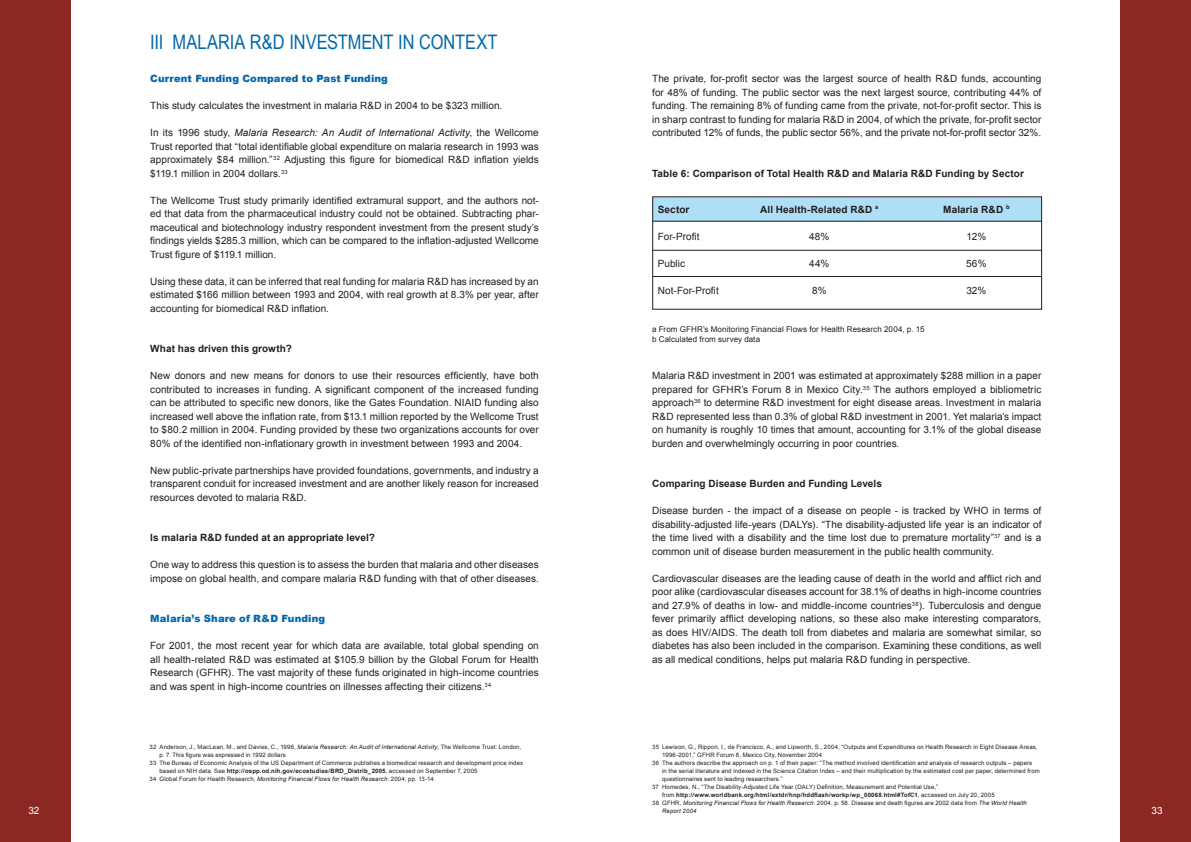
<style>
.page{position:relative;width:1191px;height:842px;background:#fff}
.page>*{position:absolute;margin:0;border:0;box-sizing:border-box;transform-origin:0 0}
.t1{font:20px "Arial Narrow";color:#0067aa}
.t2{font:10px/13.5px "Arial";color:#231f20;text-align:justify}
.t3{font:700 10px "Arial";letter-spacing:.01em;color:#231f20}
.t4{font:900 10px "Arial";letter-spacing:.01em;color:#0067aa}
.t5{font:10px "Arial";color:#fff}
.t6{font:8px/10px "Arial";letter-spacing:.01em;color:#231f20}
.t7{font:6px "Arial";letter-spacing:.02em;color:#231f20}
.t8{font:700 6px "Arial";letter-spacing:.025em;color:#231f20}
.t9{font:italic 6px "Arial";letter-spacing:.025em;color:#231f20}
.s1{font-style:italic}
.s2{font-weight:400}
</style>
<div class="page">
<div style="left:0;top:0;width:71px;height:842px;background:#8c2824"></div>
<div style="left:1120px;top:0;width:71px;height:842px;background:#8c2824"></div>
<div style="left:652px;top:197px;width:389px;height:24px;background:#afdef7"></div>
<hr style="left:652px;top:276px;width:389px;height:1px;background:#231f20">
<hr style="left:652px;top:221px;width:389px;height:1px;background:#231f20">
<hr style="left:652px;top:250px;width:389px;height:1px;background:#231f20">
<h1 class="t1" style="left:150px;top:30px;width:349px">III MALARIA R&amp;D INVESTMENT IN CONTEXT</h1>
<p class="t4" style="left:150px;top:73px;width:239px">Current Funding Compared to Past Funding</p>
<p class="t2" style="left:150px;top:99px;width:353px">This study calculates the investment in malaria R&amp;D in 2004 to be $323 million.</p>
<p class="t2" style="left:150px;top:126px;width:390px">In its 1996 study, <span class="s1">Malaria Research: An Audit of International Activity</span>, the Wellcome Trust reported that “total identifiable global expenditure on malaria research in 1993 was approximately $84 million.”<sup>32</sup> Adjusting this figure for biomedical R&amp;D inflation yields $119.1 million in 2004 dollars.<sup>33</sup></p>
<p class="t2" style="left:150px;top:194px;width:390px">The Wellcome Trust study primarily identified extramural support, and the authors not&shy;ed that data from the pharmaceutical industry could not be obtained. Subtracting phar&shy;maceutical and biotechnology industry respondent investment from the present study’s findings yields $285.3 million, which can be compared to the inflation-adjusted Wellcome Trust figure of $119.1 million.</p>
<p class="t2" style="left:150px;top:275px;width:390px">Using these data, it can be inferred that real funding for malaria R&amp;D has increased by an estimated $166 million between 1993 and 2004, with real growth at 8.3% per year, after accounting for biomedical R&amp;D inflation.</p>
<p class="t3" style="left:150px;top:343px;width:143px">What has driven this growth?</p>
<p class="t2" style="left:150px;top:369px;width:390px">New donors and new means for donors to use their resources efficiently, have both contributed to increases in funding. A significant component of the increased funding can be attributed to specific new donors, like the Gates Foundation. NIAID funding also increased well above the inflation rate, from $13.1 million reported by the Wellcome Trust to $80.2 million in 2004. Funding provided by these two organizations accounts for over 80% of the identified non-inflationary growth in investment between 1993 and 2004.</p>
<p class="t2" style="left:150px;top:464px;width:390px">New public-private partnerships have provided foundations, governments, and industry a transparent conduit for increased investment and are another likely reason for increased resources devoted to malaria R&amp;D.</p>
<p class="t3" style="left:150px;top:532px;width:226px">Is malaria R&amp;D funded at an appropriate level?</p>
<p class="t2" style="left:150px;top:558px;width:390px">One way to address this question is to assess the burden that malaria and other diseases impose on global health, and compare malaria R&amp;D funding with that of other diseases.</p>
<p class="t4" style="left:150px;top:613px;width:176px">Malaria’s Share of R&amp;D Funding</p>
<p class="t2" style="left:150px;top:639px;width:390px">For 2001, the most recent year for which data are available, total global spending on all health-related R&amp;D was estimated at $105.9 billion by the Global Forum for Health Research (GFHR). The vast majority of these funds originated in high-income countries and was spent in high-income countries on illnesses affecting their citizens.<sup>34</sup></p>
<p class="t2" style="left:652px;top:72px;width:391px">The private, for-profit sector was the largest source of health R&amp;D funds, accounting for 48% of funding. The public sector was the next largest source, contributing 44% of funding. The remaining 8% of funding came from the private, not-for-profit sector. This is in sharp contrast to funding for malaria R&amp;D in 2004, of which the private, for-profit sector contributed 12% of funds, the public sector 56%, and the private not-for-profit sector 32%.</p>
<p class="t3" style="left:652px;top:168px;width:373px">Table 6: Comparison of Total Health R&amp;D and Malaria R&amp;D Funding by Sector</p>
<p class="t3" style="left:658px;top:204px;width:33px">Sector</p>
<p class="t2" style="left:658px;top:229px;width:43px">For-Profit</p>
<p class="t2" style="left:658px;top:256px;width:29px">Public</p>
<p class="t2" style="left:658px;top:283px;width:62px">Not-For-Profit</p>
<p class="t3" style="left:760px;top:204px;width:120px">All Health-Related R&amp;D <sup>a</sup></p>
<p class="t2" style="left:809px;top:229px;width:22px">48%</p>
<p class="t2" style="left:809px;top:256px;width:22px">44%</p>
<p class="t2" style="left:812px;top:283px;width:16px">8%</p>
<p class="t3" style="left:943px;top:204px;width:68px">Malaria R&amp;D <sup>b</sup></p>
<p class="t2" style="left:966px;top:229px;width:21px">12%</p>
<p class="t2" style="left:966px;top:256px;width:22px">56%</p>
<p class="t2" style="left:966px;top:283px;width:22px">32%</p>
<p class="t6" style="left:652px;top:325px;width:274px">a From GFHR’s Monitoring Financial Flows for Health Research 2004, p. 15 b Calculated from survey data</p>
<p class="t2" style="left:652px;top:369px;width:391px">Malaria R&amp;D investment in 2001 was estimated at approximately $288 million in a paper prepared for GFHR’s Forum 8 in Mexico City.<sup>35</sup> The authors employed a bibliometric approach<sup>36</sup> to determine R&amp;D investment for eight disease areas. Investment in malaria R&amp;D represented less than 0.3% of global R&amp;D investment in 2001. Yet malaria’s impact on humanity is roughly 10 times that amount, accounting for 3.1% of the global disease burden and overwhelmingly occurring in poor countries.</p>
<p class="t3" style="left:652px;top:478px;width:231px">Comparing Disease Burden and Funding Levels</p>
<p class="t2" style="left:652px;top:504px;width:391px">Disease burden - the impact of a disease on people - is tracked by WHO in terms of disability-adjusted life-years (DALYs). “The disability-adjusted life year is an indicator of the time lived with a disability and the time lost due to premature mortality”<sup>37</sup> and is a common unit of disease burden measurement in the public health community.</p>
<p class="t2" style="left:652px;top:572px;width:391px">Cardiovascular diseases are the leading cause of death in the world and afflict rich and poor alike (cardiovascular diseases account for 38.1% of deaths in high-income countries and 27.9% of deaths in low- and middle-income countries<sup>38</sup>). Tuberculosis and dengue fever primarily afflict developing nations, so these also make interesting comparators, as does HIV/AIDS. The death toll from diabetes and malaria are somewhat similar, so diabetes has also been included in the comparison. Examining these conditions, as well as all medical conditions, helps put malaria R&amp;D funding in perspective.</p>
<p class="t7" style="left:652px;top:743px;width:387px">35 Lewison, G., Rippon, I., de Francisco, A., and Lipworth, S., 2004, “Outputs and Expenditures on Health Research in Eight Disease Areas,</p>
<p class="t7" style="left:662px;top:751px;width:161px">1996-2001,” GFHR Forum 8, Mexico City, November 2004</p>
<p class="t7" style="left:652px;top:759px;width:381px">36 The authors describe the approach on p. 1 of their paper: “The method involved identification and analysis of research outputs – papers</p>
<p class="t7" style="left:662px;top:767px;width:379px">in the serial literature and indexed in the Science Citation Index – and their multiplication by the estimated cost per paper, determined from</p>
<p class="t7" style="left:662px;top:775px;width:122px">questionnaires sent to leading researchers.”</p>
<p class="t7" style="left:652px;top:783px;width:287px">37 Homedes, N., “The Disability-Adjusted Life Year (DALY) Definition, Measurement and Potential Use,”</p>
<p class="t8" style="left:662px;top:791px;width:334px"><span class="s2">from</span> http://www.worldbank.org/html/extdr/hnp/hddflash/workp/wp_00068.html#TofC1<span class="s2">, accessed on July 20, 2005</span></p>
<p class="t7" style="left:652px;top:799px;width:376px">38 GFHR, <span class="s1">Monitoring Financial Flows for Health Research</span>: 2004, p. 58. Disease and death figures are 2002 data from <span class="s1">The World Health</span></p>
<p class="t9" style="left:662px;top:807px;width:36px">Report 2004</p>
<p class="t7" style="left:150px;top:743px;width:373px">32 Anderson, J., MacLean, M., and Davies, C., 1996, <span class="s1">Malaria Research: An Audit of International Activity</span>, The Wellcome Trust: London,</p>
<p class="t7" style="left:159px;top:751px;width:128px">p. 7. This figure was expressed in 1992 dollars</p>
<p class="t7" style="left:150px;top:759px;width:375px">33 The Bureau of Economic Analysis of the US Department of Commerce publishes a biomedical research and development price index</p>
<p class="t8" style="left:159px;top:767px;width:319px"><span class="s2">based on NIH data. See</span> http://ospp.od.nih.gov/ecostudies/BRD_Distrib_2005<span class="s2">, accessed on September 7, 2005</span></p>
<p class="t7" style="left:150px;top:775px;width:286px">34 Global Forum for Health Research, <span class="s1">Monitoring Financial Flows for Health Research</span>: 2004, pp. 13-14</p>
<p class="t5" style="left:28px;top:804px;width:13px">32</p>
<p class="t5" style="left:1151px;top:804px;width:13px">33</p>
</div>
